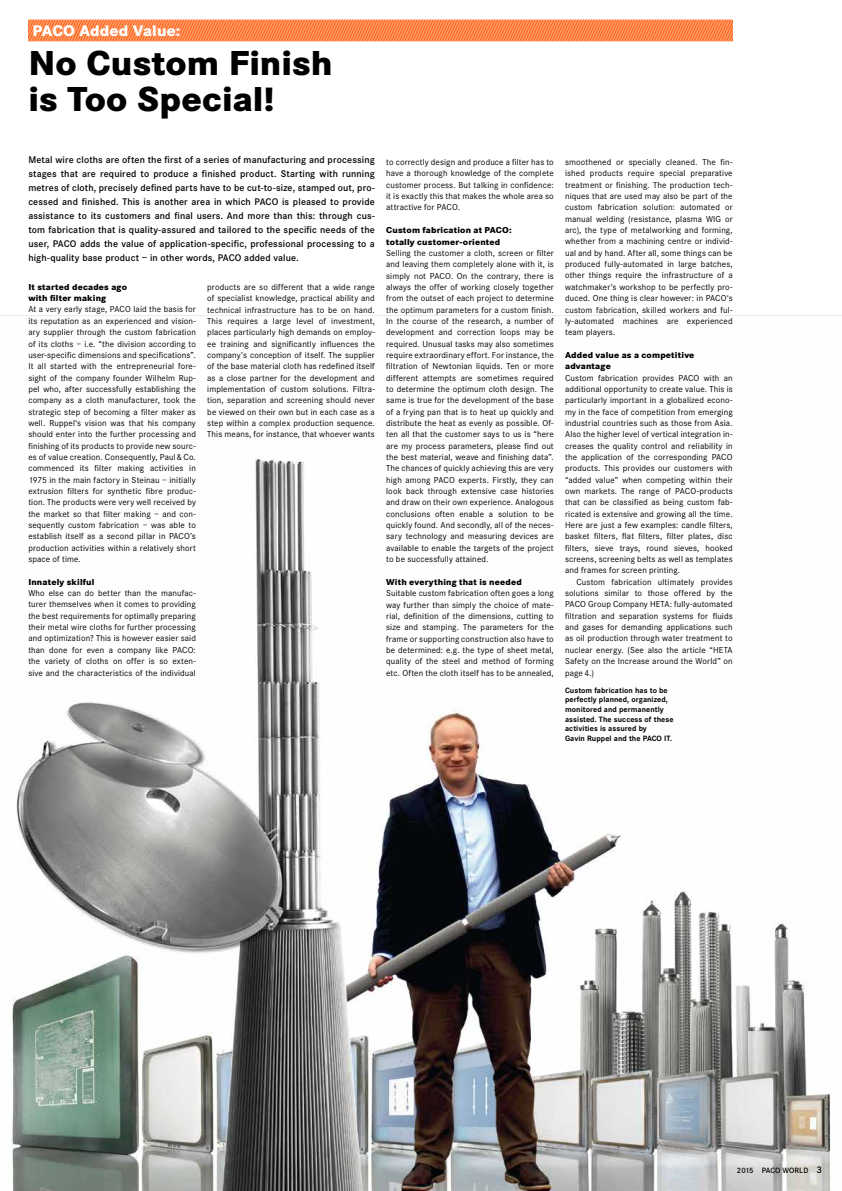
<style>
.page{position:relative;width:842px;height:1191px;background:#fff}
.page>*{position:absolute;margin:0;border:0;box-sizing:border-box;transform-origin:0 0}
.t1{font:800 36px/36px "Corporate S";letter-spacing:.005em;color:#000}
.t2{font:800 16px "Corporate S";letter-spacing:.005em;color:#fff}
.t3{font:600 10px/14px "Corporate S";letter-spacing:.01em;color:#000;text-align:justify}
.t4{font:9px/11.3px "Corporate S";letter-spacing:.015em;color:#000;text-align:justify}
.t5{font:800 9px/11.3px "Corporate S";letter-spacing:.02em;color:#000}
.t6{font:700 8px/9.6px "Corporate S";letter-spacing:.01em;color:#000}
.t7{font:600 8px "Corporate S";letter-spacing:.005em;color:#000}
.s1{font-size:10px}
</style>
<div class="page">
<img style="left:1px;top:315px;width:841px;height:876px">
<svg style="left:28px;top:20px;width:705px;height:21px;background:#ff8446"></svg>
<h2 class="t2" style="left:33px;top:21px;width:149px">PACO Added Value:</h2>
<h1 class="t1" style="left:28px;top:45px;width:306px">No Custom Finish is Too Special!</h1>
<p class="t3" style="left:28px;top:153px;width:348px">Metal wire cloths are often the first of a series of manufacturing and processing stages that are required to produce a finished product. Starting with running metres of cloth, precisely defined parts have to be cut-to-size, stamped out, pro&shy;cessed and finished. This is another area in which PACO is pleased to provide assistance to its customers and final users. And more than this: through cus&shy;tom fabrication that is quality-assured and tailored to the specific needs of the user, PACO adds the value of application-specific, professional processing to a high-quality base product – in other words, PACO added value.</p>
<p class="t4" style="left:565px;top:156px;width:169px">smoothened or specially cleaned. The fin&shy;ished products require special preparative treatment or finishing. The production tech&shy;niques that are used may also be part of the custom fabrication solution: automated or manual welding (resistance, plasma WIG or arc), the type of metalworking and forming, whether from a machining centre or individ&shy;ual and by hand. After all, some things can be produced fully-automated in large batches, other things require the infrastructure of a watchmaker’s workshop to be perfectly pro&shy;duced. One thing is clear however: in PACO‘s custom fabrication, skilled workers and ful&shy;ly-automated machines are experienced team players.</p>
<p class="t5" style="left:565px;top:349px;width:131px">Added value as a competitive advantage</p>
<p class="t4" style="left:565px;top:372px;width:169px">Custom fabrication provides PACO with an additional opportunity to create value. This is particularly important in a globalized econo&shy;my in the face of competition from emerging industrial countries such as those from Asia.<br>Also the higher level of vertical integration in&shy;creases the quality control and reliability in the application of the corresponding PACO products. This provides our customers with “added value” when competing within their own markets. The range of PACO-products that can be classified as being custom fab&shy;ricated is extensive and growing all the time.<br>Here are just a few examples: candle filters, basket filters, flat filters, filter plates, disc filters, sieve trays, round sieves, hooked screens, screening belts as well as templates and frames for screen printing.</p>
<p class="t4" style="left:565px;top:576px;width:169px;text-indent:11px">Custom fabrication ultimately provides solutions similar to those offered by the PACO Group Company HETA: fully-automated filtration and separation systems for fluids and gases for demanding applications such as oil production through water treatment to nuclear energy. (See also the article “HETA Safety on the Increase around the World” on page 4.)</p>
<p class="t4" style="left:386px;top:157px;width:169px">to correctly design and produce a filter has to have a thorough knowledge of the complete customer process. But talking in confidence: it is exactly this that makes the whole area so attractive for PACO.</p>
<p class="t5" style="left:386px;top:224px;width:127px">Custom fabrication at PACO: totally customer-oriented</p>
<p class="t4" style="left:386px;top:247px;width:169px">Selling the customer a cloth, screen or filter and leaving them completely alone with it, is simply not PACO. On the contrary, there is always the offer of working closely together from the outset of each project to determine the optimum parameters for a custom finish.<br>In the course of the research, a number of development and correction loops may be required. Unusual tasks may also sometimes require extraordinary effort. For instance, the filtration of Newtonian liquids. Ten or more different attempts are sometimes required to determine the optimum cloth design. The same is true for the development of the base of a frying pan that is to heat up quickly and distribute the heat as evenly as possible. Of&shy;ten all that the customer says to us is “here are my process parameters, please find out the best material, weave and finishing data”.<br>The chances of quickly achieving this are very high among PACO experts. Firstly, they can look back through extensive case histories and draw on their own experience. Analogous conclusions often enable a solution to be quickly found. And secondly, all of the neces&shy;sary technology and measuring devices are available to enable the targets of the project to be successfully attained.</p>
<p class="t5" style="left:386px;top:576px;width:137px">With everything that is needed</p>
<p class="t4" style="left:386px;top:587px;width:169px">Suitable custom fabrication often goes a long way further than simply the choice of mate&shy;rial, definition of the dimensions, cutting to size and stamping. The parameters for the frame or supporting construction also have to be determined: e.g. the type of sheet metal, quality of the steel and method of forming etc. Often the cloth itself has to be annealed,</p>
<p class="t4" style="left:207px;top:281px;width:169px">products are so different that a wide range of specialist knowledge, practical ability and technical infrastructure has to be on hand.<br>This requires a large level of investment, places particularly high demands on employ&shy;ee training and significantly influences the company’s conception of itself. The supplier of the base material cloth has redefined itself as a close partner for the development and implementation of custom solutions. Filtra&shy;tion, separation and screening should never be viewed on their own but in each case as a step within a complex production sequence.<br>This means, for instance, that whoever wants</p>
<p class="t5" style="left:28px;top:281px;width:100px">It started decades ago with filter making</p>
<p class="t4" style="left:28px;top:304px;width:169px">At a very early stage, PACO laid the basis for its reputation as an experienced and vision&shy;ary supplier through the custom fabrication of its cloths – i.e. “the division according to user-specific dimensions and specifications”.<br>It all started with the entrepreneurial fore&shy;sight of the company founder Wilhelm Rup&shy;pel who, after successfully establishing the company as a cloth manufacturer, took the strategic step of becoming a filter maker as well. Ruppel‘s vision was that his company should enter into the further processing and finishing of its products to provide new sourc&shy;es of value creation. Consequently, Paul&amp;Co. commenced its filter making activities in 1975 in the main factory in Steinau – initially extrusion filters for synthetic fibre produc&shy;tion. The products were very well received by the market so that filter making – and con&shy;sequently custom fabrication – was able to establish itself as a second pillar in PACO’s production activities within a relatively short space of time.</p>
<p class="t5" style="left:28px;top:576px;width:68px">Innately skilful</p>
<p class="t4" style="left:28px;top:587px;width:169px">Who else can do better than the manufac&shy;turer themselves when it comes to providing the best requirements for optimally preparing their metal wire cloths for further processing and optimization? This is however easier said than done for even a company like PACO: the variety of cloths on offer is so exten&shy;sive and the characteristics of the individual</p>
<p class="t6" style="left:565px;top:685px;width:110px">Custom fabrication has to be perfectly planned, organized, monitored and permanently assisted. The success of these activities is assured by<br>Gavin Ruppel and the PACO IT.</p>
<p class="t7" style="left:737px;top:1166px;width:87px">2015 PACO WORLD <span class="s1">3</span></p>
</div>
